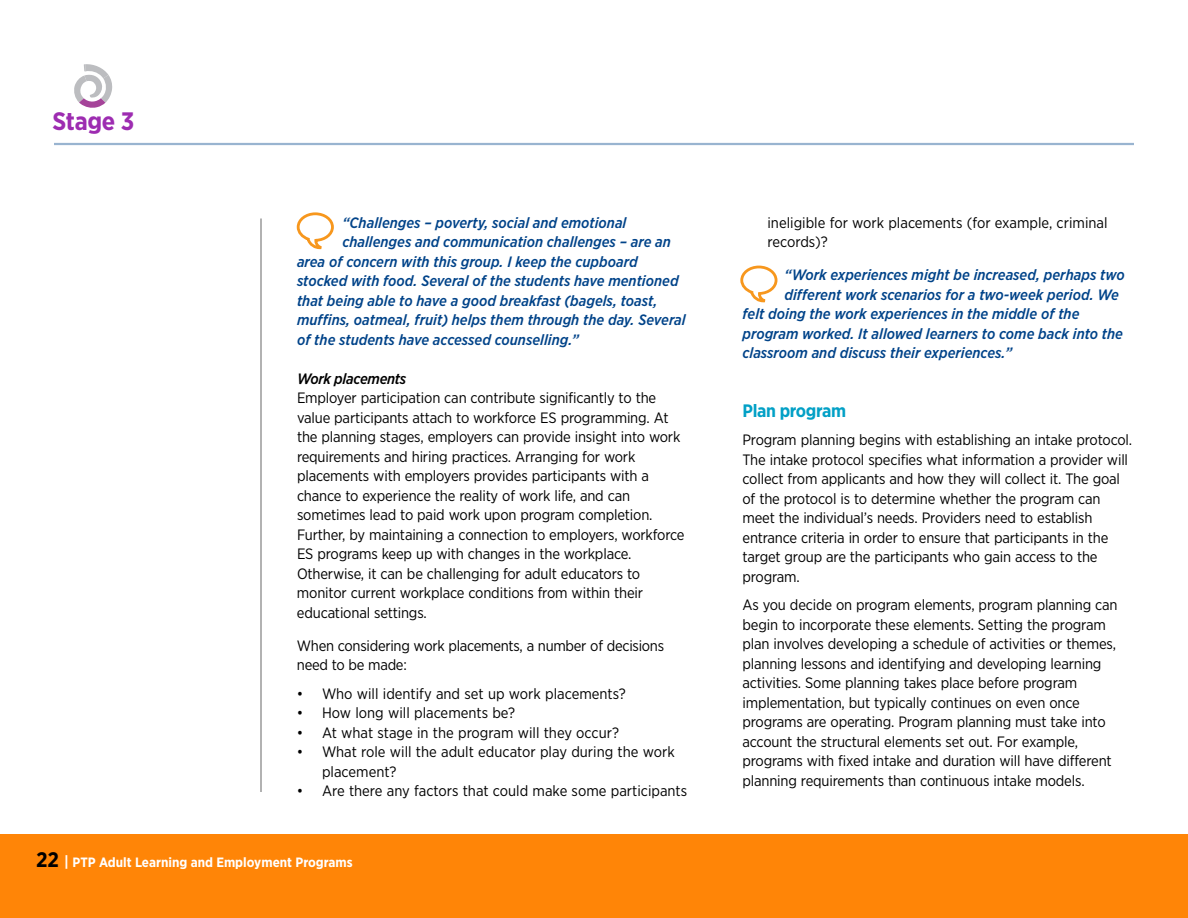
<style>
.page{position:relative;width:1188px;height:918px;background:#fff}
.page>*{position:absolute;margin:0;border:0;box-sizing:border-box;transform-origin:0 0}
.t1{font:700 25.2px "Gotham Narrow";letter-spacing:-.015em;color:#9d2cb1}
.t2{font:700 18px "Gotham Narrow";letter-spacing:-.02em;color:#02a0c6}
.t3{font:15px/19.5px "Gotham Narrow";letter-spacing:-.01em;color:#000}
.t4{font:italic 500 15px "Gotham Narrow";color:#004389}
.t5{font:italic 500 15px "Gotham Narrow";letter-spacing:-.02em;color:#000}
.t6{font:700 13.5px "Gotham Narrow";color:#fff}
.s1{font-size:21px;color:#000}
.s2{font-size:15px}
</style>
<div class="page">
<div style="left:0;top:835px;width:1188px;height:83px;background:#ff8507"></div>
<hr style="left:54px;top:143px;width:1080px;height:2px;background:#99b4d0">
<hr style="left:260px;top:218px;width:2px;height:574px;background:#999">
<svg style="left:740px;top:266px;width:37px;height:36px"></svg>
<svg style="left:297px;top:212px;width:37px;height:37px"></svg>
<svg style="left:74px;top:64px;width:38px;height:44px"></svg>
<h1 class="t1" style="left:52px;top:113px;width:84px">Stage 3</h1>
<p class="t4" style="left:342px;top:217px;width:286px">“Challenges – poverty, social and emotional</p>
<p class="t4" style="left:342px;top:237px;width:330px">challenges and communication challenges – are an</p>
<p class="t4" style="left:297px;top:256px;width:342px">area of concern with this group. I keep the cupboard</p>
<p class="t4" style="left:297px;top:276px;width:383px">stocked with food. Several of the students have mentioned</p>
<p class="t4" style="left:297px;top:295px;width:362px">that being able to have a good breakfast (bagels, toast,</p>
<p class="t4" style="left:297px;top:315px;width:390px">muffins, oatmeal, fruit) helps them through the day. Several</p>
<p class="t4" style="left:297px;top:334px;width:284px">of the students have accessed counselling.”</p>
<p class="t5" style="left:297px;top:373px;width:111px">Work placements</p>
<p class="t3" style="left:297px;top:390px;width:389px">Employer participation can contribute significantly to the value participants attach to workforce ES programming. At the planning stages, employers can provide insight into work requirements and hiring practices. Arranging for work placements with employers provides participants with a chance to experience the reality of work life, and can sometimes lead to paid work upon program completion.<br>Further, by maintaining a connection to employers, workforce ES programs keep up with changes in the workplace.<br>Otherwise, it can be challenging for adult educators to monitor current workplace conditions from within their educational settings.</p>
<p class="t3" style="left:297px;top:637px;width:369px">When considering work placements, a number of decisions need to be made:</p>
<p class="t3" style="left:297px;top:685px;width:330px">• Who will identify and set up work placements?</p>
<p class="t3" style="left:297px;top:705px;width:220px">• How long will placements be?</p>
<p class="t3" style="left:297px;top:724px;width:324px">• At what stage in the program will they occur?</p>
<p class="t3" style="left:322px;top:744px;width:354px;text-indent:-25px">• What role will the adult educator play during the work placement?</p>
<p class="t3" style="left:297px;top:783px;width:392px">• Are there any factors that could make some participants</p>
<p class="t6" style="left:36px;top:858px;width:318px"><span class="s1">22</span> <span class="s2">|</span> PTP Adult Learning and Employment Programs</p>
<p class="t3" style="left:768px;top:214px;width:342px">ineligible for work placements (for example, criminal records)?</p>
<p class="t4" style="left:784px;top:270px;width:342px">“Work experiences might be increased, perhaps two</p>
<p class="t4" style="left:784px;top:289px;width:336px">different work scenarios for a two-week period. We</p>
<p class="t4" style="left:743px;top:309px;width:339px">felt doing the work experiences in the middle of the</p>
<p class="t4" style="left:743px;top:328px;width:382px">program worked. It allowed learners to come back into the</p>
<p class="t4" style="left:743px;top:348px;width:271px">classroom and discuss their experiences.”</p>
<p class="t2" style="left:742px;top:404px;width:105px">Plan program</p>
<p class="t3" style="left:742px;top:432px;width:391px">Program planning begins with establishing an intake protocol.<br>The intake protocol specifies what information a provider will collect from applicants and how they will collect it. The goal of the protocol is to determine whether the program can meet the individual’s needs. Providers need to establish entrance criteria in order to ensure that participants in the target group are the participants who gain access to the program.</p>
<p class="t3" style="left:742px;top:597px;width:377px">As you decide on program elements, program planning can begin to incorporate these elements. Setting the program plan involves developing a schedule of activities or themes, planning lessons and identifying and developing learning activities. Some planning takes place before program implementation, but typically continues on even once programs are operating. Program planning must take into account the structural elements set out. For example, programs with fixed intake and duration will have different planning requirements than continuous intake models.</p>
</div>
